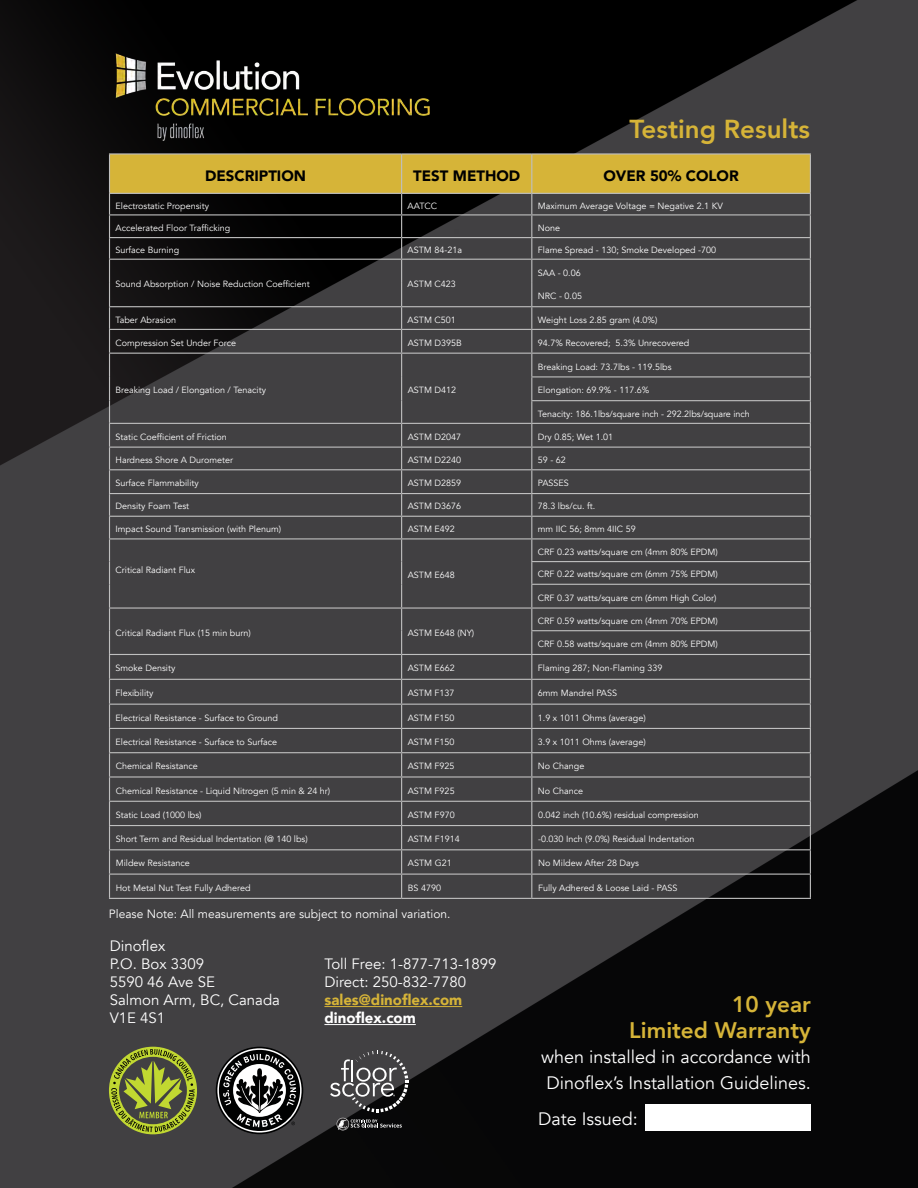
<style>
.page{position:relative;width:918px;height:1188px;background:#fff}
.page>*{position:absolute;margin:0;border:0;box-sizing:border-box;transform-origin:0 0}
.t1{font:800 25.95px "Avenir";color:#d6b438}
.t2{font:800 22.5px/25.5px "Avenir";color:#d6b438;text-align:right}
.t3{font:18px/25.5px "Avenir";color:#fff}
.t4{font:15px/18px "Avenir";color:#fff}
.t5{font:900 15px "Avenir";color:#000}
.t6{font:900 15px "Avenir";color:#d6b438}
.t7{font:900 15px "Avenir";color:#fff}
.t8{font:12px "Avenir";color:#fff}
.t9{font:9px "Avenir";color:#fff}
</style>
<div class="page">
<img style="left:0;top:0;width:918px;height:1188px">
<img style="left:109px;top:48px;width:332px;height:105px">
<svg style="left:109px;top:1047px;width:88px;height:87px;background:#737c36"></svg>
<svg style="left:216px;top:1047px;width:87px;height:87px"></svg>
<svg style="left:330px;top:1051px;width:78px;height:61px;background:#595859"></svg>
<svg style="left:336px;top:1118px;width:66px;height:12px"></svg>
<hr style="left:324px;top:1006px;width:138px;height:1px;background:#d6b438">
<hr style="left:324px;top:1024px;width:92px;height:1px;background:#fff">
<div style="left:645px;top:1104px;width:166px;height:27px;background:#fff"></div>
<hr style="left:109px;top:153px;width:293px;height:2px;background:#bfbfbf">
<hr style="left:402px;top:153px;width:130px;height:2px;background:#bfbfbf">
<hr style="left:532px;top:153px;width:279px;height:2px;background:#bfbfbf">
<hr style="left:109px;top:898px;width:293px;height:1px;background:#bfbfbf">
<hr style="left:402px;top:898px;width:130px;height:1px;background:#bfbfbf">
<hr style="left:532px;top:898px;width:279px;height:1px;background:#bfbfbf">
<svg style="left:109px;top:154px;width:702px;height:744px;background:#4d4a46"></svg>
<h1 class="t1" style="left:630px;top:109px;width:182px">Testing Results</h1>
<h3 class="t5" style="left:205px;top:163px;width:103px">DESCRIPTION</h3>
<h3 class="t5" style="left:413px;top:163px;width:109px">TEST METHOD</h3>
<h3 class="t5" style="left:603px;top:163px;width:137px">OVER 50% COLOR</h3>
<p class="t9" style="left:116px;top:200px;width:95px">Electrostatic Propensity</p>
<p class="t9" style="left:408px;top:200px;width:31px">AATCC</p>
<p class="t9" style="left:538px;top:200px;width:187px">Maximum Average Voltage = Negative 2.1 KV</p>
<p class="t9" style="left:116px;top:222px;width:116px">Accelerated Floor Trafficking</p>
<p class="t9" style="left:538px;top:222px;width:24px">None</p>
<p class="t9" style="left:116px;top:244px;width:65px">Surface Burning</p>
<p class="t9" style="left:408px;top:244px;width:56px">ASTM 84-21a</p>
<p class="t9" style="left:538px;top:244px;width:180px">Flame Spread - 130; Smoke Developed -700</p>
<p class="t9" style="left:116px;top:279px;width:196px">Sound Absorption / Noise Reduction Coefficient</p>
<p class="t9" style="left:408px;top:279px;width:50px">ASTM C423</p>
<p class="t9" style="left:538px;top:267px;width:44px">SAA - 0.06</p>
<p class="t9" style="left:538px;top:291px;width:46px">NRC - 0.05</p>
<p class="t9" style="left:116px;top:314px;width:62px">Taber Abrasion</p>
<p class="t9" style="left:408px;top:314px;width:50px">ASTM C501</p>
<p class="t9" style="left:538px;top:314px;width:121px">Weight Loss 2.85 gram (4.0%)</p>
<p class="t9" style="left:116px;top:337px;width:122px">Compression Set Under Force</p>
<p class="t9" style="left:408px;top:337px;width:56px">ASTM D395B</p>
<p class="t9" style="left:538px;top:337px;width:153px">94.7% Recovered; 5.3% Unrecovered</p>
<p class="t9" style="left:116px;top:384px;width:152px">Breaking Load / Elongation / Tenacity</p>
<p class="t9" style="left:408px;top:384px;width:50px">ASTM D412</p>
<p class="t9" style="left:538px;top:361px;width:135px">Breaking Load: 73.7lbs - 119.5lbs</p>
<p class="t9" style="left:538px;top:385px;width:113px">Elongation: 69.9% - 117.6%</p>
<p class="t9" style="left:538px;top:408px;width:214px">Tenacity: 186.1lbs/square inch - 292.2lbs/square inch</p>
<p class="t9" style="left:116px;top:431px;width:113px">Static Coefficient of Friction</p>
<p class="t9" style="left:408px;top:431px;width:55px">ASTM D2047</p>
<p class="t9" style="left:538px;top:431px;width:77px">Dry 0.85; Wet 1.01</p>
<p class="t9" style="left:116px;top:454px;width:119px">Hardness Shore A Durometer</p>
<p class="t9" style="left:408px;top:454px;width:55px">ASTM D2240</p>
<p class="t9" style="left:538px;top:454px;width:30px">59 - 62</p>
<p class="t9" style="left:116px;top:478px;width:85px">Surface Flammability</p>
<p class="t9" style="left:408px;top:478px;width:55px">ASTM D2859</p>
<p class="t9" style="left:538px;top:478px;width:33px">PASSES</p>
<p class="t9" style="left:116px;top:501px;width:75px">Density Foam Test</p>
<p class="t9" style="left:408px;top:501px;width:55px">ASTM D3676</p>
<p class="t9" style="left:538px;top:501px;width:59px">78.3 lbs/cu. ft.</p>
<p class="t9" style="left:116px;top:524px;width:167px">Impact Sound Transmission (with Plenum)</p>
<p class="t9" style="left:408px;top:524px;width:49px">ASTM E492</p>
<p class="t9" style="left:538px;top:524px;width:99px">mm IIC 56; 8mm 4IIC 59</p>
<p class="t9" style="left:116px;top:564px;width:81px">Critical Radiant Flux</p>
<p class="t9" style="left:408px;top:570px;width:49px">ASTM E648</p>
<p class="t9" style="left:538px;top:546px;width:182px">CRF 0.23 watts/square cm (4mm 80% EPDM)</p>
<p class="t9" style="left:538px;top:569px;width:182px">CRF 0.22 watts/square cm (6mm 75% EPDM)</p>
<p class="t9" style="left:538px;top:592px;width:180px">CRF 0.37 watts/square cm (6mm High Color)</p>
<p class="t9" style="left:116px;top:627px;width:137px">Critical Radiant Flux (15 min burn)</p>
<p class="t9" style="left:408px;top:627px;width:68px">ASTM E648 (NY)</p>
<p class="t9" style="left:538px;top:615px;width:182px">CRF 0.59 watts/square cm (4mm 70% EPDM)</p>
<p class="t9" style="left:538px;top:639px;width:182px">CRF 0.58 watts/square cm (4mm 80% EPDM)</p>
<p class="t9" style="left:116px;top:663px;width:61px">Smoke Density</p>
<p class="t9" style="left:408px;top:663px;width:49px">ASTM E662</p>
<p class="t9" style="left:538px;top:663px;width:126px">Flaming 287; Non-Flaming 339</p>
<p class="t9" style="left:116px;top:688px;width:39px">Flexibility</p>
<p class="t9" style="left:408px;top:688px;width:48px">ASTM F137</p>
<p class="t9" style="left:538px;top:688px;width:81px">6mm Mandrel PASS</p>
<p class="t9" style="left:116px;top:712px;width:164px">Electrical Resistance - Surface to Ground</p>
<p class="t9" style="left:408px;top:712px;width:48px">ASTM F150</p>
<p class="t9" style="left:538px;top:712px;width:109px">1.9 x 1011 Ohms (average)</p>
<p class="t9" style="left:116px;top:737px;width:163px">Electrical Resistance - Surface to Surface</p>
<p class="t9" style="left:408px;top:737px;width:48px">ASTM F150</p>
<p class="t9" style="left:538px;top:737px;width:109px">3.9 x 1011 Ohms (average)</p>
<p class="t9" style="left:116px;top:761px;width:84px">Chemical Resistance</p>
<p class="t9" style="left:408px;top:761px;width:48px">ASTM F925</p>
<p class="t9" style="left:538px;top:761px;width:48px">No Change</p>
<p class="t9" style="left:116px;top:785px;width:216px">Chemical Resistance - Liquid Nitrogen (5 min &amp; 24 hr)</p>
<p class="t9" style="left:408px;top:785px;width:48px">ASTM F925</p>
<p class="t9" style="left:538px;top:785px;width:47px">No Chance</p>
<p class="t9" style="left:116px;top:809px;width:87px">Static Load (1000 lbs)</p>
<p class="t9" style="left:408px;top:809px;width:48px">ASTM F970</p>
<p class="t9" style="left:538px;top:809px;width:162px">0.042 inch (10.6%) residual compression</p>
<p class="t9" style="left:116px;top:834px;width:194px">Short Term and Residual Indentation (@ 140 lbs)</p>
<p class="t9" style="left:408px;top:834px;width:53px">ASTM F1914</p>
<p class="t9" style="left:538px;top:834px;width:158px">-0.030 Inch (9.0%) Residual Indentation</p>
<p class="t9" style="left:116px;top:858px;width:76px">Mildew Resistance</p>
<p class="t9" style="left:408px;top:858px;width:45px">ASTM G21</p>
<p class="t9" style="left:538px;top:858px;width:103px">No Mildew After 28 Days</p>
<p class="t9" style="left:116px;top:882px;width:136px">Hot Metal Nut Test Fully Adhered</p>
<p class="t9" style="left:408px;top:882px;width:35px">BS 4790</p>
<p class="t9" style="left:538px;top:882px;width:141px">Fully Adhered &amp; Loose Laid - PASS</p>
<h3 class="t8" style="left:109px;top:907px;width:343px">Please Note: All measurements are subject to nominal variation.</h3>
<h3 class="t4" style="left:110px;top:938px;width:172px">Dinoflex<br>P.O. Box 3309<br>5590 46 Ave SE<br>Salmon Arm, BC, Canada<br>V1E 4S1</h3>
<h3 class="t4" style="left:324px;top:956px;width:174px">Toll Free: 1-877-713-1899<br>Direct: 250-832-7780</h3>
<h3 class="t6" style="left:324px;top:987px;width:139px">sales@dinoflex.com</h3>
<h3 class="t7" style="left:324px;top:1005px;width:93px">dinoflex.com</h3>
<h2 class="t2" style="left:629px;top:992px;width:183px">10 year<br>Limited Warranty</h2>
<h3 class="t3" style="left:541px;top:1045px;width:271px">when installed in accordance with<br>Dinoflex’s Installation Guidelines.</h3>
<h3 class="t3" style="left:538px;top:1107px;width:101px">Date Issued:</h3>
</div>
